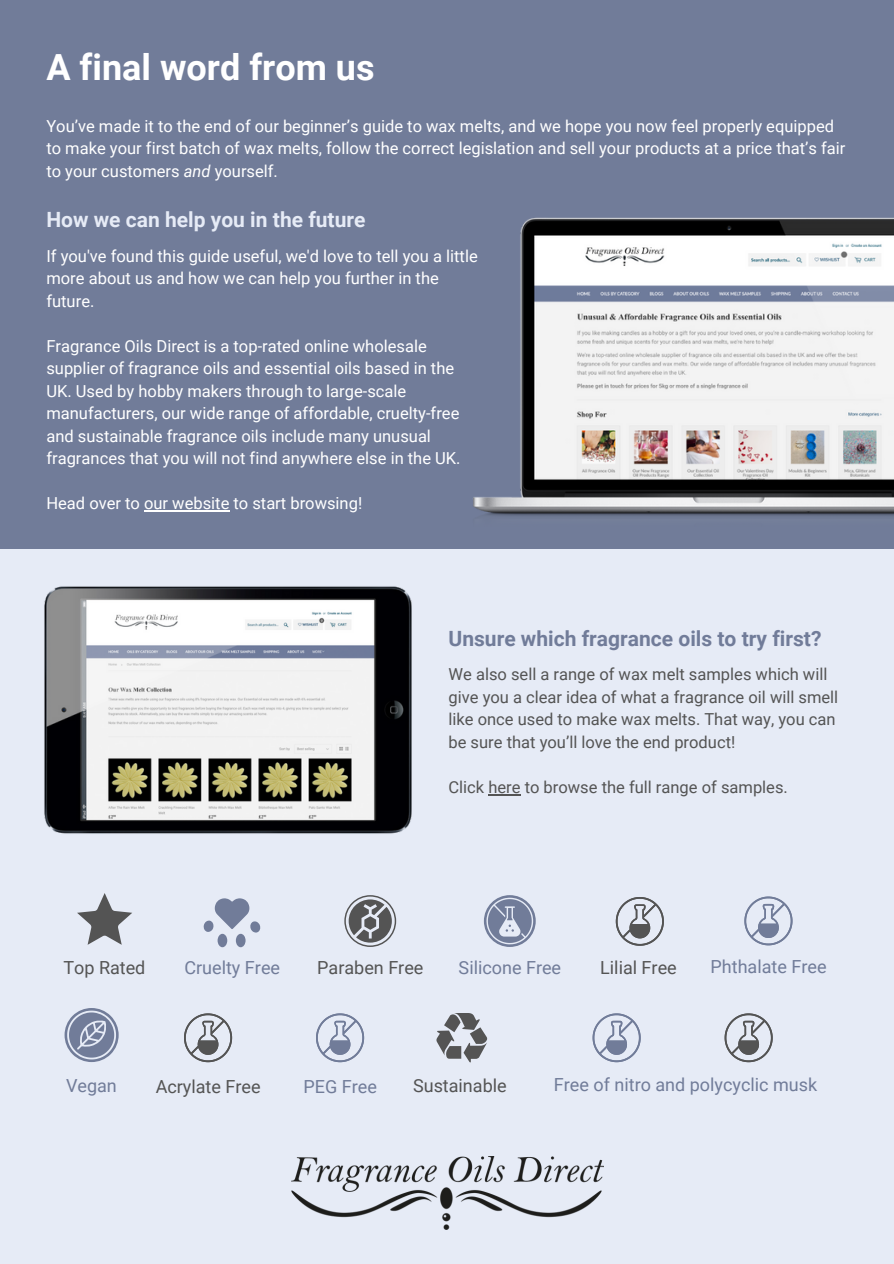
<style>
.page{position:relative;width:894px;height:1264px;background:#fff}
.page>*{position:absolute;margin:0;border:0;box-sizing:border-box;transform-origin:0 0}
.t1{font:700 36px "Roboto";color:#fff}
.t2{font:700 21px "Roboto";color:#717c99}
.t3{font:700 21px "Roboto";color:#e6ebf6}
.t4{font:18px "Roboto";color:#717c99}
.t5{font:18px "Roboto";color:#545454}
.t6{font:16.5px/22.5px "Roboto";color:#fff}
.t7{font:16.5px/22.5px "Roboto";color:#545454}
.s1{font-style:italic}
</style>
<div class="page">
<div style="left:0;top:0;width:893px;height:1263px;background:#e6ebf6"></div>
<div style="left:0;top:0;width:893px;height:549px;background:#717c99"></div>
<img style="left:473px;top:217px;width:420px;height:299px">
<img style="left:44px;top:586px;width:368px;height:248px">
<img style="left:291px;top:1156px;width:312px;height:73px">
<svg style="left:77px;top:893px;width:55px;height:51px"></svg>
<svg style="left:203px;top:898px;width:58px;height:49px"></svg>
<svg style="left:344px;top:895px;width:52px;height:51px"></svg>
<svg style="left:483px;top:895px;width:52px;height:51px"></svg>
<svg style="left:615px;top:897px;width:48px;height:48px"></svg>
<svg style="left:744px;top:896px;width:48px;height:49px"></svg>
<svg style="left:65px;top:1008px;width:54px;height:54px"></svg>
<svg style="left:184px;top:1013px;width:48px;height:49px"></svg>
<svg style="left:316px;top:1013px;width:48px;height:49px"></svg>
<svg style="left:436px;top:1013px;width:51px;height:49px"></svg>
<hr style="left:144px;top:510px;width:85px;height:2px;background:#fff">
<hr style="left:488px;top:794px;width:32px;height:1px;background:#545454">
<svg style="left:592px;top:1013px;width:48px;height:49px"></svg>
<svg style="left:724px;top:1013px;width:48px;height:49px"></svg>
<h1 class="t1" style="left:46px;top:47px;width:329px">A final word from us</h1>
<p class="t6" style="left:46px;top:115px;width:800px">You’ve made it to the end of our beginner’s guide to wax melts, and we hope you now feel properly equipped to make your first batch of wax melts, follow the correct legislation and sell your products at a price that’s fair to your customers <span class="s1">and</span> yourself.</p>
<p class="t3" style="left:46px;top:208px;width:320px">How we can help you in the future</p>
<p class="t6" style="left:46px;top:245px;width:433px">If you've found this guide useful, we'd love to tell you a little more about us and how we can help you further in the future.</p>
<p class="t6" style="left:46px;top:335px;width:415px">Fragrance Oils Direct is a top-rated online wholesale supplier of fragrance oils and essential oils based in the UK. Used by hobby makers through to large-scale manufacturers, our wide range of affordable, cruelty-free and sustainable fragrance oils include many unusual fragrances that you will not find anywhere else in the UK.</p>
<p class="t6" style="left:46px;top:492px;width:317px">Head over to our website to start browsing!</p>
<p class="t2" style="left:448px;top:626px;width:374px">Unsure which fragrance oils to try first?</p>
<p class="t7" style="left:448px;top:663px;width:391px">We also sell a range of wax melt samples which will give you a clear idea of what a fragrance oil will smell like once used to make wax melts. That way, you can be sure that you’ll love the end product!</p>
<p class="t7" style="left:448px;top:775px;width:341px">Click here to browse the full range of samples.</p>
<p class="t5" style="left:63px;top:957px;width:83px">Top Rated</p>
<p class="t4" style="left:184px;top:957px;width:97px">Cruelty Free</p>
<p class="t5" style="left:317px;top:957px;width:108px">Paraben Free</p>
<p class="t4" style="left:458px;top:957px;width:104px">Silicone Free</p>
<p class="t5" style="left:600px;top:957px;width:78px">Lilial Free</p>
<p class="t4" style="left:710px;top:956px;width:117px">Phthalate Free</p>
<p class="t4" style="left:66px;top:1075px;width:52px">Vegan</p>
<p class="t5" style="left:156px;top:1076px;width:106px">Acrylate Free</p>
<p class="t5" style="left:413px;top:1075px;width:95px">Sustainable</p>
<p class="t4" style="left:553px;top:1074px;width:265px">Free of nitro and polycyclic musk</p>
<p class="t4" style="left:303px;top:1075px;width:75px">PEG Free</p>
</div>
